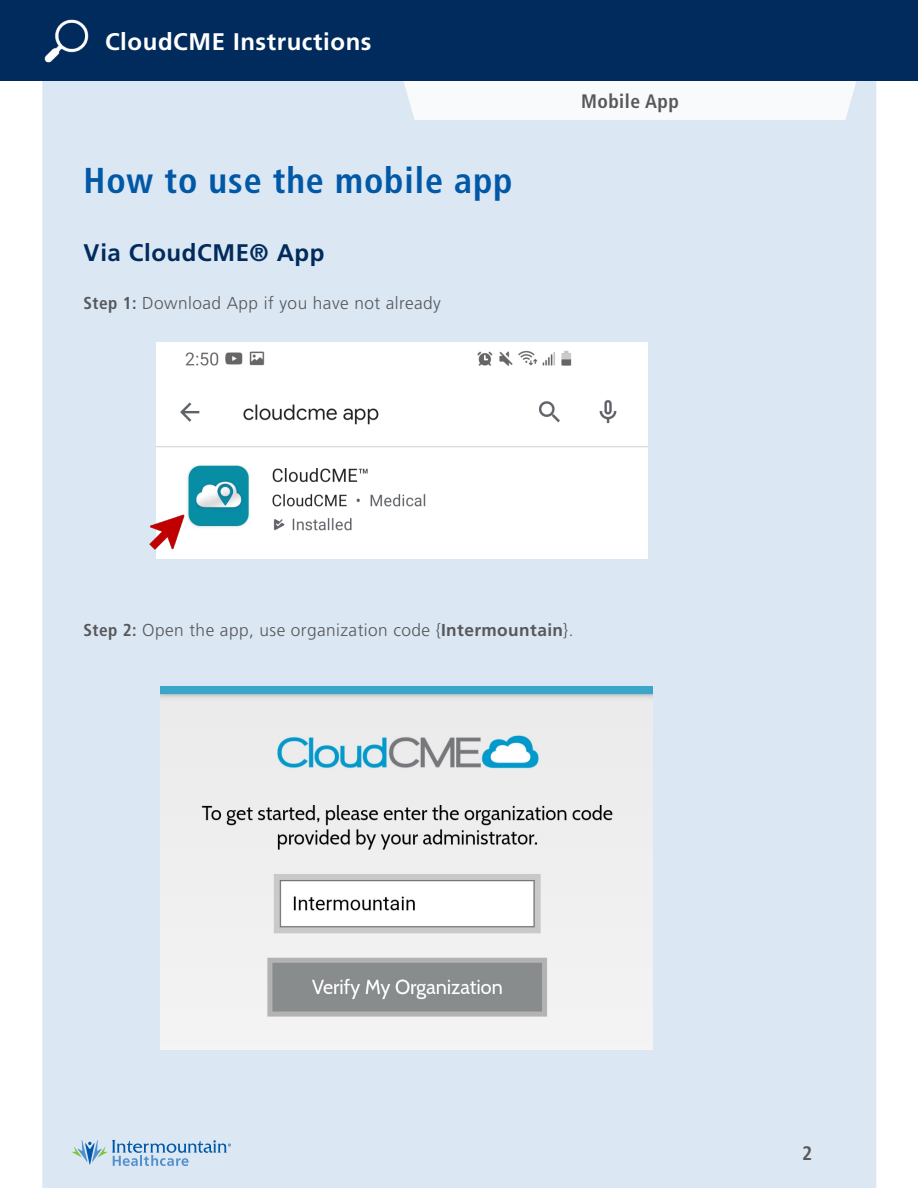
<style>
.page{position:relative;width:918px;height:1188px;background:#fff}
.page>*{position:absolute;margin:0;border:0;box-sizing:border-box;transform-origin:0 0}
.t1{font:700 condensed 36px "Frutiger LT Std";letter-spacing:.025em;color:#0158a6}
.t2{font:700 24px "Frutiger LT Std";letter-spacing:.025em;color:#fff}
.t3{font:700 24px "Frutiger LT Std";letter-spacing:.025em;color:#002b5c}
.t4{font:700 condensed 19.5px "Frutiger LT Std";letter-spacing:.025em;color:#57585a}
.t5{font:300 17.25px "Frutiger LT Std";letter-spacing:.025em;color:#57585a}
.s1{font-weight:700;font-stretch:condensed}
.s2{font-weight:700}
</style>
<div class="page">
<div style="left:42px;top:81px;width:834px;height:1107px;background:#dbe7f3"></div>
<svg style="left:404px;top:81px;width:452px;height:39px"></svg>
<div style="left:0;top:0;width:918px;height:81px;background:#002b5c"></div>
<img style="left:44px;top:19px;width:45px;height:44px">
<svg style="left:72px;top:1140px;width:159px;height:26px;background:#afcbe2"></svg>
<img style="left:156px;top:343px;width:492px;height:216px">
<img style="left:138px;top:502px;width:59px;height:60px">
<img style="left:161px;top:686px;width:492px;height:364px">
<p class="t2" style="left:105px;top:27px;width:268px">CloudCME Instructions</p>
<p class="t1" style="left:84px;top:160px;width:431px">How to use the mobile app</p>
<p class="t3" style="left:84px;top:239px;width:243px">Via CloudCME® App</p>
<p class="t5" style="left:84px;top:293px;width:359px"><span class="s1">Step 1:</span> Download App if you have not already</p>
<p class="t4" style="left:581px;top:89px;width:99px">Mobile App</p>
<p class="t5" style="left:84px;top:620px;width:492px"><span class="s1">Step 2:</span> Open the app, use organization code {<span class="s2">Intermountain</span>}.</p>
<p class="t4" style="left:802px;top:1142px;width:12px">2</p>
</div>
